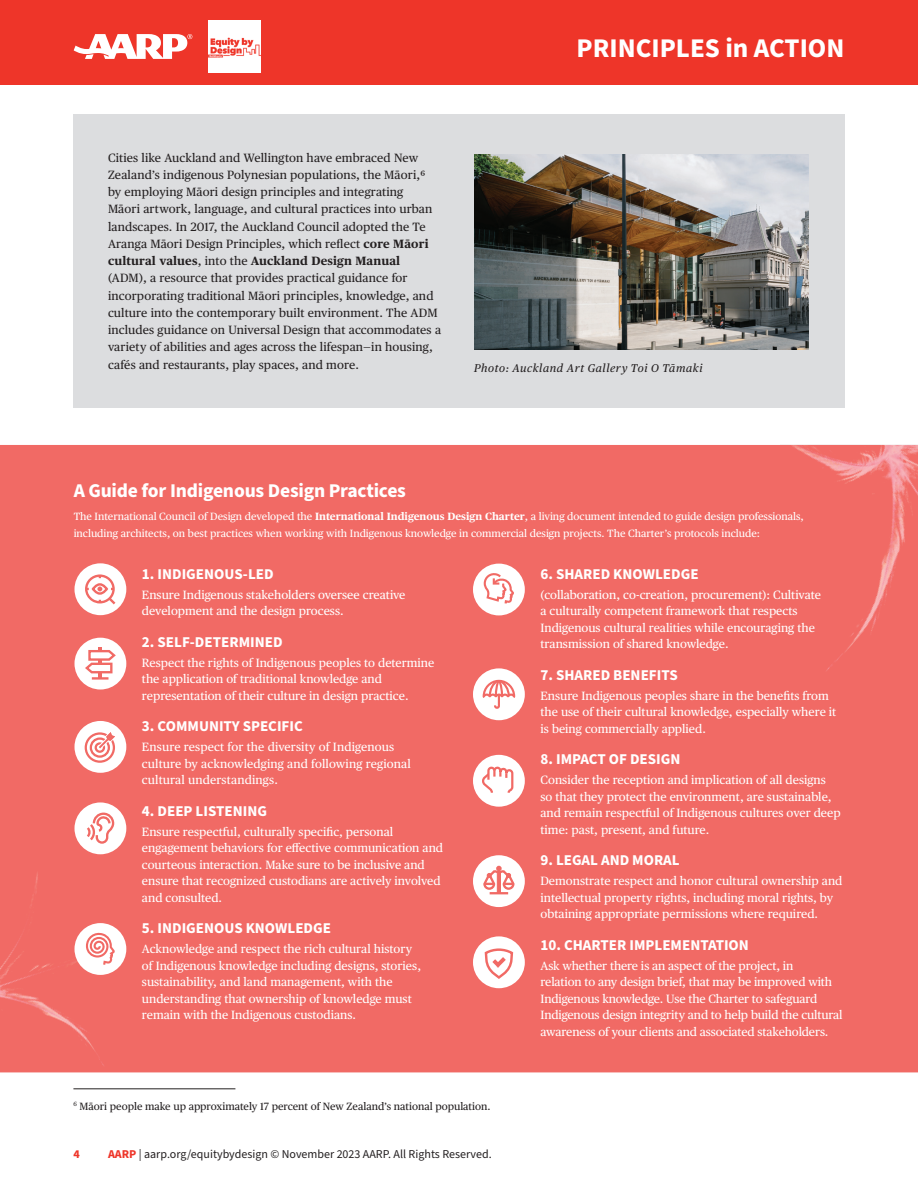
<style>
.page{position:relative;width:918px;height:1188px;background:#fff}
.page>*{position:absolute;margin:0;border:0;box-sizing:border-box;transform-origin:0 0}
.t1{font:700 27px "Source Sans Pro";color:#fff}
.t2{font:700 19.5px "Source Sans Pro";letter-spacing:-.01em;color:#fff}
.t3{font:700 15px "Source Sans Pro";color:#fff}
.t4{font:12px/16.5px "Publico Text";color:#fff}
.t5{font:12px/17.2px "Publico Text";letter-spacing:.01em;color:#231f20}
.t6{font:12px "Source Sans Pro";color:#231f20}
.t7{font:700 12px "Source Sans Pro";color:#ee3529}
.t8{font:italic 11.25px "Publico Text";letter-spacing:.05em;color:#231f20}
.t9{font:10.5px/16.5px "Publico Text";color:#fff}
.t10{font:10.5px "Publico Text";color:#231f20}
.s1{font-weight:700}
.s2{font-weight:700;color:#ee3529}
</style>
<div class="page">
<div style="left:0;top:445px;width:918px;height:627px;background:#f16a65"></div>
<img style="left:780px;top:445px;width:138px;height:244px">
<div style="left:0;top:858px;width:139px;height:214px;background:#f16a65"></div>
<div style="left:73px;top:114px;width:771px;height:294px;background:#dcdddf"></div>
<img style="left:475px;top:154px;width:333px;height:196px">
<hr style="left:73px;top:1089px;width:162px;height:1px;background:#231f20">
<div style="left:74px;top:563px;width:52px;height:52px;background:#fff;border-radius:50%"></div>
<svg style="left:85px;top:574px;width:31px;height:31px"></svg>
<div style="left:74px;top:638px;width:52px;height:52px;background:#fff;border-radius:50%"></div>
<hr style="left:92px;top:677px;width:16px;height:3px;background:#f16a65">
<hr style="left:98px;top:647px;width:4px;height:32px;background:#f16a65">
<svg style="left:85px;top:650px;width:31px;height:24px"></svg>
<div style="left:74px;top:721px;width:52px;height:52px;background:#fff;border-radius:50%"></div>
<div style="left:90px;top:737px;width:20px;height:21px;border:2px solid #f16a65;border-radius:50%"></div>
<div style="left:85px;top:732px;width:30px;height:31px;border:2px solid #f16a65;border-radius:50%"></div>
<svg style="left:94px;top:732px;width:21px;height:21px"></svg>
<div style="left:74px;top:802px;width:52px;height:52px;background:#fff;border-radius:50%"></div>
<svg style="left:87px;top:812px;width:28px;height:32px"></svg>
<div style="left:74px;top:923px;width:52px;height:52px;background:#fff;border-radius:50%"></div>
<svg style="left:86px;top:932px;width:29px;height:33px"></svg>
<div style="left:473px;top:564px;width:52px;height:51px;background:#fff;border-radius:50%"></div>
<svg style="left:483px;top:573px;width:31px;height:31px"></svg>
<div style="left:473px;top:668px;width:52px;height:52px;background:#fff;border-radius:50%"></div>
<svg style="left:482px;top:679px;width:34px;height:30px"></svg>
<div style="left:473px;top:755px;width:52px;height:52px;background:#fff;border-radius:50%"></div>
<svg style="left:482px;top:766px;width:32px;height:27px"></svg>
<div style="left:473px;top:855px;width:52px;height:52px;background:#fff;border-radius:50%"></div>
<svg style="left:483px;top:866px;width:32px;height:28px"></svg>
<div style="left:473px;top:936px;width:52px;height:52px;background:#fff;border-radius:50%"></div>
<svg style="left:484px;top:948px;width:30px;height:31px"></svg>
<div style="left:0;top:0;width:918px;height:85px;background:#ee3529"></div>
<svg style="left:74px;top:34px;width:118px;height:25px"></svg>
<img style="left:209px;top:21px;width:52px;height:51px">
<h1 class="t1" style="left:577px;top:29px;width:269px">PRINCIPLES in ACTION</h1>
<p class="t5" style="left:108px;top:148px;width:335px">Cities like Auckland and Wellington have embraced New Zealand’s indigenous Polynesian populations, the Māori,6 by employing Māori design principles and integrating<br>Māori artwork, language, and cultural practices into urban landscapes. In 2017, the Auckland Council adopted the Te Aranga Māori Design Principles, which reflect <span class="s1">core Māori cultural values</span>, into the <span class="s1">Auckland Design Manual </span>(ADM), a resource that provides practical guidance for incorporating traditional Māori principles, knowledge, and culture into the contemporary built environment. The ADM includes guidance on Universal Design that accommodates a variety of abilities and ages across the lifespan—in housing, cafés and restaurants, play spaces, and more.</p>
<p class="t8" style="left:474px;top:359px;width:230px">Photo: Auckland Art Gallery Toi O Tāmaki</p>
<h2 class="t2" style="left:74px;top:477px;width:334px">A Guide for Indigenous Design Practices</h2>
<p class="t9" style="left:74px;top:508px;width:732px">The International Council of Design developed the <span class="s1">International Indigenous Design Charter</span>, a living document intended to guide design professionals, including architects, on best practices when working with Indigenous knowledge in commercial design projects. The Charter’s protocols include:</p>
<p class="t3" style="left:142px;top:564px;width:133px">1. INDIGENOUS-LED</p>
<p class="t4" style="left:142px;top:586px;width:265px">Ensure Indigenous stakeholders oversee creative development and the design process.</p>
<p class="t3" style="left:142px;top:632px;width:142px">2. SELF-DETERMINED</p>
<p class="t4" style="left:142px;top:654px;width:294px">Respect the rights of Indigenous peoples to determine the application of traditional knowledge and representation of their culture in design practice.</p>
<p class="t3" style="left:142px;top:716px;width:162px">3. COMMUNITY SPECIFIC</p>
<p class="t4" style="left:142px;top:738px;width:270px">Ensure respect for the diversity of Indigenous culture by acknowledging and following regional cultural understandings.</p>
<p class="t3" style="left:142px;top:801px;width:126px">4. DEEP LISTENING</p>
<p class="t4" style="left:142px;top:823px;width:303px">Ensure respectful, culturally specific, personal engagement behaviors for effective communication and courteous interaction. Make sure to be inclusive and ensure that recognized custodians are actively involved and consulted.</p>
<p class="t3" style="left:142px;top:918px;width:191px">5. INDIGENOUS KNOWLEDGE</p>
<p class="t4" style="left:142px;top:940px;width:281px">Acknowledge and respect the rich cultural history of Indigenous knowledge including designs, stories, sustainability, and land management, with the understanding that ownership of knowledge must remain with the Indigenous custodians.</p>
<p class="t3" style="left:540px;top:564px;width:160px">6. SHARED KNOWLEDGE</p>
<p class="t4" style="left:540px;top:586px;width:282px">(collaboration, co-creation, procurement): Cultivate a culturally competent framework that respects Indigenous cultural realities while encouraging the transmission of shared knowledge.</p>
<p class="t3" style="left:540px;top:665px;width:139px">7. SHARED BENEFITS</p>
<p class="t4" style="left:540px;top:687px;width:297px">Ensure Indigenous peoples share in the benefits from the use of their cultural knowledge, especially where it is being commercially applied.</p>
<p class="t3" style="left:540px;top:749px;width:141px">8. IMPACT OF DESIGN</p>
<p class="t4" style="left:540px;top:771px;width:302px">Consider the reception and implication of all designs so that they protect the environment, are sustainable, and remain respectful of Indigenous cultures over deep time: past, present, and future.</p>
<p class="t3" style="left:540px;top:850px;width:141px">9. LEGAL AND MORAL</p>
<p class="t4" style="left:540px;top:872px;width:303px">Demonstrate respect and honor cultural ownership and intellectual property rights, including moral rights, by obtaining appropriate permissions where required.</p>
<p class="t3" style="left:540px;top:935px;width:210px">10. CHARTER IMPLEMENTATION</p>
<p class="t4" style="left:540px;top:957px;width:304px">Ask whether there is an aspect of the project, in<br>relation to any design brief, that may be improved with Indigenous knowledge. Use the Charter to safeguard Indigenous design integrity and to help build the cultural awareness of your clients and associated stakeholders.</p>
<p class="t10" style="left:73px;top:1098px;width:419px"><sup>6</sup> Māori people make up approximately 17 percent of New Zealand’s national population.</p>
<p class="t7" style="left:74px;top:1146px;width:8px">4</p>
<p class="t6" style="left:108px;top:1146px;width:385px"><span class="s2">AARP</span> | aarp.org/equitybydesign © November 2023 AARP. All Rights Reserved.</p>
</div>
